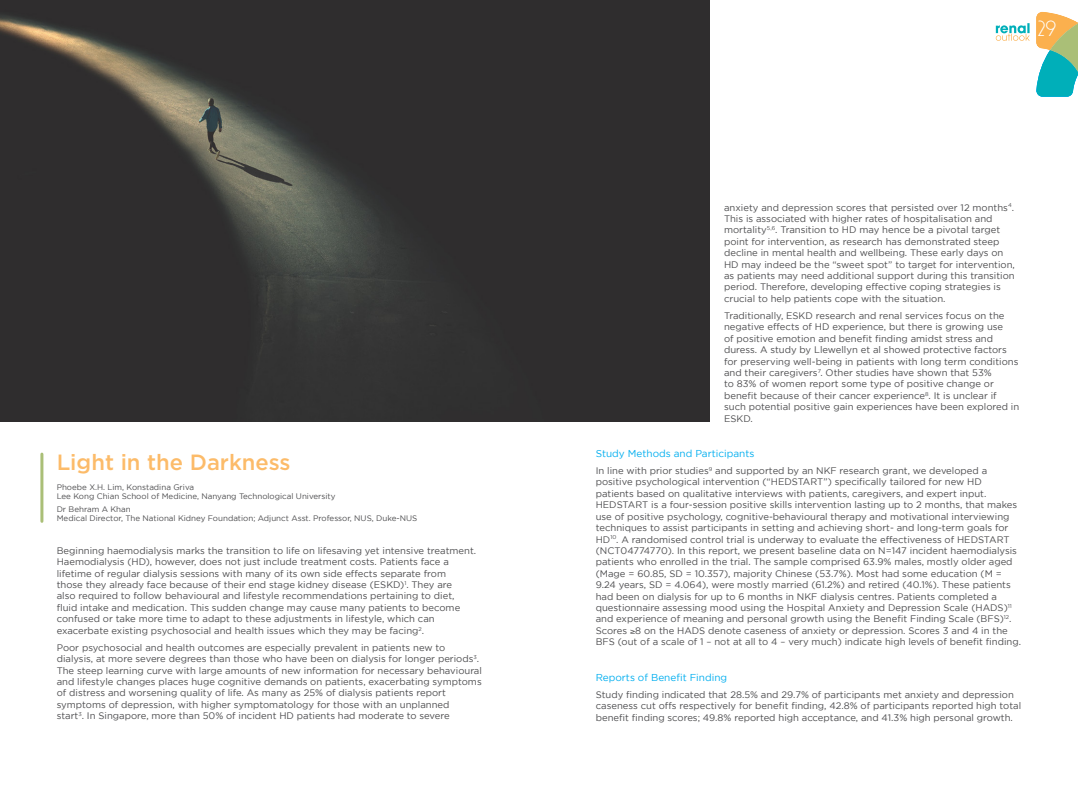
<style>
.page{position:relative;width:1078px;height:786px;background:#fff}
.page>*{position:absolute;margin:0;border:0;box-sizing:border-box;transform-origin:0 0}
.t1{font:500 22px "Gotham";color:#fcbb69}
.t2{font:18px "Time Burner";color:#fff}
.t3{font:10px "Gotham";color:#00aeef}
.t4{font:9.5px/11.4px "Gotham";color:#4d4d4f}
.t5{font:8px/9.6px "Gotham";color:#4d4d4f}
</style>
<div class="page">
<img style="left:0;top:0;width:709px;height:421px">
<hr style="left:40px;top:454px;width:3px;height:67px;background:#aabf77">
<svg style="left:1036px;top:12px;width:41px;height:85px;background:#85bc98"></svg>
<svg style="left:995px;top:23px;width:34px;height:18px"></svg>
<h1 class="t1" style="left:57px;top:448px;width:235px">Light in the Darkness</h1>
<p class="t5" style="left:57px;top:481px;width:280px">Phoebe X.H. Lim, Konstadina Griva<br>Lee Kong Chian School of Medicine, Nanyang Technological University</p>
<p class="t5" style="left:57px;top:503px;width:362px">Dr Behram A Khan<br>Medical Director, The National Kidney Foundation; Adjunct Asst. Professor, NUS, Duke-NUS</p>
<p class="t4" style="left:57px;top:544px;width:421px">Beginning haemodialysis marks the transition to life on lifesaving yet intensive treatment.<br>Haemodialysis (HD), however, does not just include treatment costs. Patients face a lifetime of regular dialysis sessions with many of its own side effects separate from<br>those they already face because of their end stage kidney disease (ESKD)<sup>1</sup>. They are<br>also required to follow behavioural and lifestyle recommendations pertaining to diet, fluid intake and medication. This sudden change may cause many patients to become confused or take more time to adapt to these adjustments in lifestyle, which can exacerbate existing psychosocial and health issues which they may be facing<sup>2</sup>.</p>
<p class="t4" style="left:57px;top:641px;width:426px">Poor psychosocial and health outcomes are especially prevalent in patients new to dialysis, at more severe degrees than those who have been on dialysis for longer periods<sup>3</sup>.<br>The steep learning curve with large amounts of new information for necessary behavioural and lifestyle changes places huge cognitive demands on patients, exacerbating symptoms of distress and worsening quality of life. As many as 25% of dialysis patients report symptoms of depression, with higher symptomatology for those with an unplanned<br>start<sup>3</sup>. In Singapore, more than 50% of incident HD patients had moderate to severe</p>
<h2 class="t2" style="left:1037px;top:19px;width:20px">29</h2>
<p class="t4" style="left:724px;top:201px;width:292px">anxiety and depression scores that persisted over 12 months<sup>4</sup>.<br>This is associated with higher rates of hospitalisation and mortality<sup>5,6</sup>. Transition to HD may hence be a pivotal target point for intervention, as research has demonstrated steep decline in mental health and wellbeing. These early days on HD may indeed be the “sweet spot” to target for intervention, as patients may need additional support during this transition period. Therefore, developing effective coping strategies is crucial to help patients cope with the situation.</p>
<p class="t4" style="left:724px;top:309px;width:297px">Traditionally, ESKD research and renal services focus on the negative effects of HD experience, but there is growing use<br>of positive emotion and benefit finding amidst stress and duress. A study by Llewellyn et al showed protective factors for preserving well-being in patients with long term conditions and their caregivers<sup>7</sup>. Other studies have shown that 53%<br>to 83% of women report some type of positive change or benefit because of their cancer experience<sup>8</sup>. It is unclear if such potential positive gain experiences have been explored in ESKD.</p>
<p class="t3" style="left:595px;top:447px;width:160px">Study Methods and Participants</p>
<p class="t4" style="left:595px;top:464px;width:427px">In line with prior studies<sup>9</sup> and supported by an NKF research grant, we developed a positive psychological intervention (“HEDSTART”) specifically tailored for new HD patients based on qualitative interviews with patients, caregivers, and expert input.<br>HEDSTART is a four-session positive skills intervention lasting up to 2 months, that makes use of positive psychology, cognitive-behavioural therapy and motivational interviewing techniques to assist participants in setting and achieving short- and long-term goals for HD<sup>10</sup>. A randomised control trial is underway to evaluate the effectiveness of HEDSTART (NCT04774770). In this report, we present baseline data on N=147 incident haemodialysis patients who enrolled in the trial. The sample comprised 63.9% males, mostly older aged (Mage = 60.85, SD = 10.357), majority Chinese (53.7%). Most had some education (M = 9.24 years, SD = 4.064), were mostly married (61.2%) and retired (40.1%). These patients had been on dialysis for up to 6 months in NKF dialysis centres. Patients completed a questionnaire assessing mood using the Hospital Anxiety and Depression Scale (HADS)<sup>11 </sup>and experience of meaning and personal growth using the Benefit Finding Scale (BFS)<sup>12</sup>.<br>Scores ≥8 on the HADS denote caseness of anxiety or depression. Scores 3 and 4 in the BFS (out of a scale of 1 – not at all to 4 – very much) indicate high levels of benefit finding.</p>
<p class="t3" style="left:595px;top:671px;width:133px">Reports of Benefit Finding</p>
<p class="t4" style="left:595px;top:688px;width:427px">Study finding indicated that 28.5% and 29.7% of participants met anxiety and depression caseness cut offs respectively for benefit finding, 42.8% of participants reported high total benefit finding scores; 49.8% reported high acceptance, and 41.3% high personal growth.</p>
</div>
